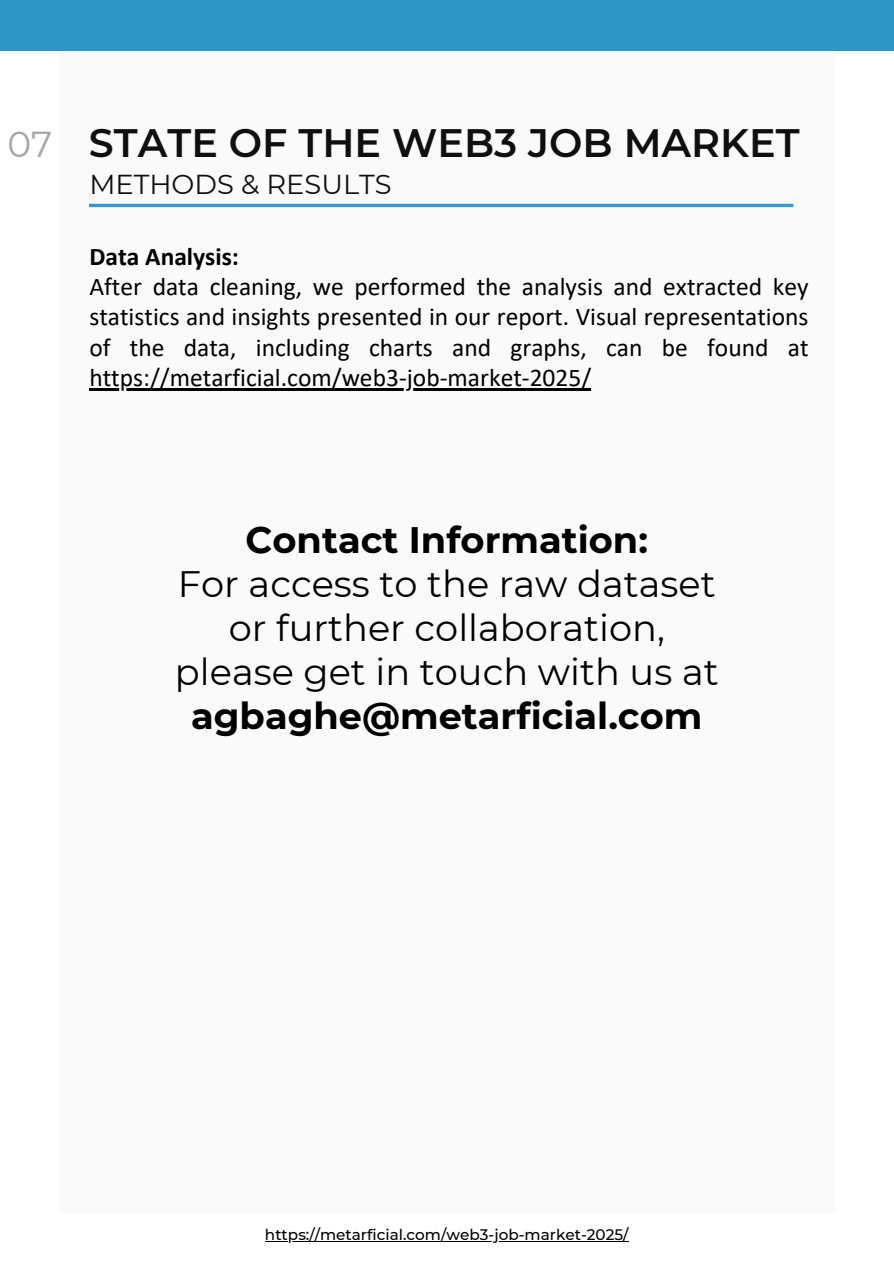
<style>
.page{position:relative;width:894px;height:1264px;background:#fff}
.page>*{position:absolute;margin:0;border:0;box-sizing:border-box;transform-origin:0 0}
.t1{font:600 39.6px "Montserrat";color:#100f0d}
.t2{font:36.75px/44px "Montserrat";color:#000;text-align:center}
.t3{font:36px "Montserrat";color:#a6a6a6}
.t4{font:27.3px "Montserrat";color:#100f0d}
.t5{font:25.5px/30.3px "Calibri";color:#000}
.t6{font:500 15.15px "Montserrat";color:#000}
.s1{font-weight:700}
</style>
<div class="page">
<div style="left:59px;top:51px;width:775px;height:1161px;background:#fafafa"></div>
<div style="left:0;top:0;width:893px;height:51px;background:#2f94c6"></div>
<hr style="left:89px;top:204px;width:704px;height:3px;background:#3797c8">
<hr style="left:265px;top:1241px;width:363px;height:1px;background:#000">
<hr style="left:89px;top:388px;width:502px;height:2px;background:#000">
<h3 class="t3" style="left:7px;top:123px;width:47px">07</h3>
<h1 class="t1" style="left:89px;top:118px;width:712px">STATE OF THE WEB3 JOB MARKET</h1>
<p class="t4" style="left:89px;top:167px;width:304px">METHODS &amp; RESULTS</p>
<h2 class="t5" style="left:89px;top:243px;width:720px"><span class="s1">Data Analysis:<br></span>After data cleaning, we performed the analysis and extracted key statistics and insights presented in our report. Visual representations of the data, including charts and graphs, can be found at</h2>
<p class="t5" style="left:89px;top:364px;width:503px">https://metarficial.com/web3-job-market-2025/</p>
<p class="t2" style="left:175px;top:517px;width:545px"><span class="s1">Contact Information:<br></span>For access to the raw dataset or further collaboration, please get in touch with us at <span class="s1">agbaghe@metarficial.com</span></p>
<h4 class="t6" style="left:265px;top:1225px;width:365px">https://metarficial.com/web3-job-market-2025/</h4>
</div>
